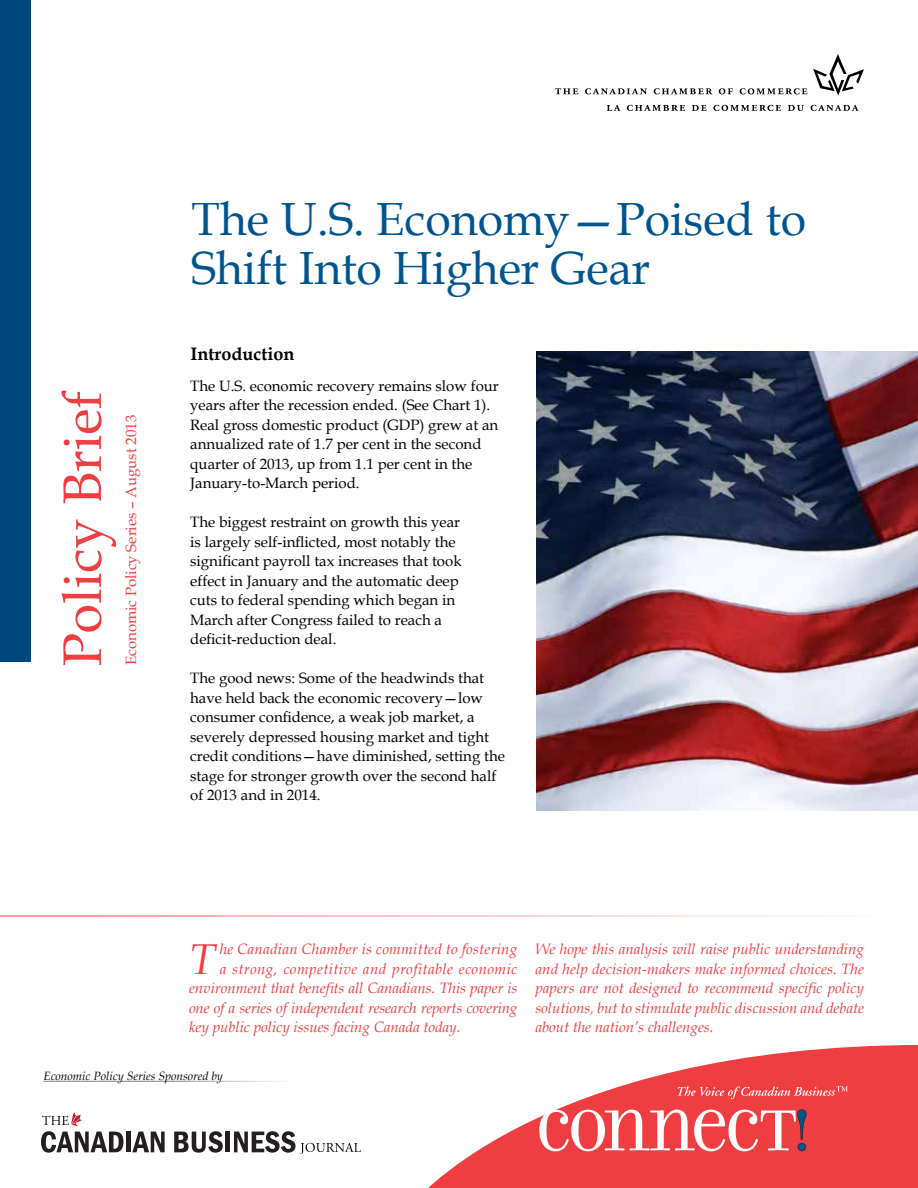
<style>
.page{position:relative;width:918px;height:1188px;background:#fff}
.page>*{position:absolute;margin:0;border:0;box-sizing:border-box;transform-origin:0 0}
.t1{font:54.15px "Book Antiqua";color:#ef3e42}
.t2{font:46.5px/49.5px "Book Antiqua";color:#00548e}
.t3{font:italic 43.2px "Book Antiqua";color:#ef3e42}
.t4{font:700 18px "Book Antiqua";color:#000}
.t5{font:15px/19.5px "Book Antiqua";color:#000}
.t6{font:italic 15px/19.5px "Book Antiqua";color:#ef3e42;text-align:justify}
.t7{font:italic 15px "Book Antiqua";letter-spacing:.03em;color:#ef3e42}
.t8{font:italic 15px "Book Antiqua";letter-spacing:.02em;color:#ef3e42}
.t9{font:15px "Book Antiqua";color:#ef3e42}
.t10{font:italic 12px "Book Antiqua";color:#000}
</style>
<div class="page">
<div style="left:0;top:0;width:31px;height:662px;background:#00467f"></div>
<svg style="left:813px;top:54px;width:51px;height:42px"></svg>
<svg style="left:607px;top:105px;width:14px;height:6px"></svg>
<svg style="left:627px;top:105px;width:58px;height:6px"></svg>
<svg style="left:692px;top:105px;width:15px;height:6px"></svg>
<svg style="left:713px;top:105px;width:68px;height:6px"></svg>
<svg style="left:788px;top:105px;width:16px;height:6px"></svg>
<svg style="left:811px;top:105px;width:48px;height:6px"></svg>
<svg style="left:555px;top:88px;width:23px;height:6px"></svg>
<svg style="left:585px;top:88px;width:62px;height:6px"></svg>
<svg style="left:654px;top:88px;width:58px;height:6px"></svg>
<svg style="left:719px;top:88px;width:14px;height:6px"></svg>
<svg style="left:740px;top:88px;width:67px;height:6px"></svg>
<hr style="left:0;top:916px;width:918px;height:1px;background:#ef3e42">
<svg style="left:428px;top:1045px;width:490px;height:143px;fill:#ef3e42"></svg>
<svg style="left:678px;top:1086px;width:170px;height:13px;background:#f16063"></svg>
<svg style="left:539px;top:1109px;width:267px;height:42px"></svg>
<img style="left:536px;top:351px;width:381px;height:459px">
<div style="left:126px;top:1132px;width:5px;height:20px;background:#231f20"></div>
<svg style="left:132px;top:1132px;width:33px;height:20px"></svg>
<svg style="left:174px;top:1131px;width:49px;height:22px"></svg>
<hr style="left:226px;top:1132px;width:4px;height:20px;background:#231f20">
<svg style="left:234px;top:1131px;width:127px;height:23px"></svg>
<svg style="left:41px;top:1112px;width:82px;height:41px"></svg>
<hr style="left:43px;top:1081px;width:562px;height:1px;background:#000">
<h2 class="t2" style="left:191px;top:193px;width:616px">The U.S. Economy—Poised to<br>Shift Into Higher Gear</h2>
<h1 class="t1" style="left:45px;top:666px;width:277px;rotate:-90deg">Policy Brief</h1>
<p class="t9" style="left:121px;top:665px;width:252px;rotate:-90deg">Economic Policy Series – August 2013</p>
<p class="t4" style="left:190px;top:342px;width:105px">Introduction</p>
<p class="t5" style="left:190px;top:375px;width:310px">The U.S. economic recovery remains slow four years after the recession ended. (See Chart 1).<br>Real gross domestic product (GDP) grew at an annualized rate of 1.7 per cent in the second quarter of 2013, up from 1.1 per cent in the January-to-March period.</p>
<p class="t5" style="left:190px;top:512px;width:273px">The biggest restraint on growth this year is largely self-inflicted, most notably the significant payroll tax increases that took effect in January and the automatic deep cuts to federal spending which began in March after Congress failed to reach a deficit-reduction deal.</p>
<p class="t5" style="left:190px;top:668px;width:316px">The good news: Some of the headwinds that have held back the economic recovery—low consumer confidence, a weak job market, a severely depressed housing market and tight credit conditions—have diminished, setting the stage for stronger growth over the second half of 2013 and in 2014.</p>
<h3 class="t3" style="left:189px;top:929px;width:28px">T</h3>
<p class="t8" style="left:220px;top:939px;width:299px">he Canadian Chamber is committed to fostering</p>
<p class="t7" style="left:220px;top:958px;width:299px">a strong, competitive and profitable economic</p>
<p class="t6" style="left:189px;top:978px;width:330px">environment that benefits all Canadians. This paper is</p>
<p class="t6" style="left:189px;top:997px;width:330px">one of a series of independent research reports covering</p>
<p class="t6" style="left:189px;top:1017px;width:273px">key public policy issues facing Canada today.</p>
<p class="t10" style="left:43px;top:1068px;width:181px">Economic Policy Series Sponsored by</p>
<p class="t6" style="left:535px;top:939px;width:330px">We hope this analysis will raise public understanding and help decision-makers make informed choices. The papers are not designed to recommend specific policy solutions, but to stimulate public discussion and debate about the nation’s challenges.</p>
</div>
